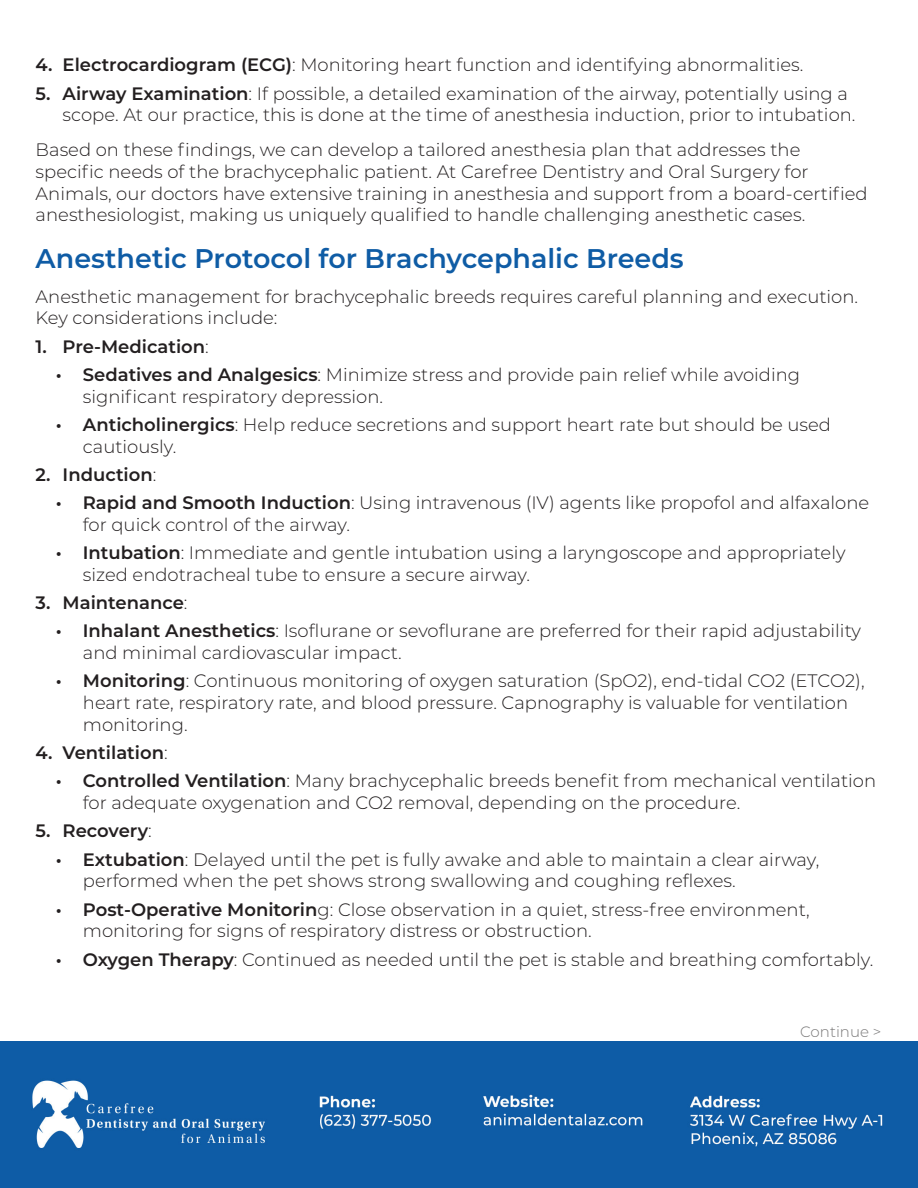
<style>
.page{position:relative;width:918px;height:1188px;background:#fff}
.page>*{position:absolute;margin:0;border:0;box-sizing:border-box;transform-origin:0 0}
.t1{font:600 27px "Montserrat";color:#0f5ca5}
.t2{font:300 18px/21.6px "Montserrat";color:#231f20}
.t3{font:600 18px "Montserrat";color:#231f20}
.t4{font:300 15px "Montserrat";color:#797878}
.s1{font-weight:600}
.s2{font-weight:300}
</style>
<div class="page">
<div style="left:0;top:1041px;width:918px;height:147px;background:#0e5ca6"></div>
<p class="t2" style="left:36px;top:54px;width:769px"><span class="s1">4. Electrocardiogram (ECG)</span>: Monitoring heart function and identifying abnormalities.</p>
<p class="t2" style="left:63px;top:82px;width:794px;text-indent:-27px"><span class="s1">5. Airway Examination</span>: If possible, a detailed examination of the airway, potentially using a scope. At our practice, this is done at the time of anesthesia induction, prior to intubation.</p>
<p class="t2" style="left:36px;top:139px;width:834px">Based on these findings, we can develop a tailored anesthesia plan that addresses the specific needs of the brachycephalic patient. At Carefree Dentistry and Oral Surgery for Animals, our doctors have extensive training in anesthesia and support from a board-certified anesthesiologist, making us uniquely qualified to handle challenging anesthetic cases.</p>
<p class="t1" style="left:36px;top:239px;width:650px">Anesthetic Protocol for Brachycephalic Breeds</p>
<p class="t2" style="left:36px;top:285px;width:824px">Anesthetic management for brachycephalic breeds requires careful planning and execution.<br>Key considerations include:</p>
<p class="t3" style="left:36px;top:333px;width:175px">1. Pre-Medication<span class="s2">:</span></p>
<p class="t2" style="left:83px;top:363px;width:719px;text-indent:-27px"><span class="s1">• Sedatives and Analgesics</span>: Minimize stress and provide pain relief while avoiding significant respiratory depression.</p>
<p class="t2" style="left:83px;top:413px;width:750px;text-indent:-27px"><span class="s1">• Anticholinergics</span>: Help reduce secretions and support heart rate but should be used cautiously.</p>
<p class="t3" style="left:36px;top:462px;width:122px">2. Induction<span class="s2">:</span></p>
<p class="t2" style="left:83px;top:491px;width:788px;text-indent:-27px"><span class="s1">• Rapid and Smooth Induction</span>: Using intravenous (IV) agents like propofol and alfaxalone for quick control of the airway.</p>
<p class="t2" style="left:83px;top:541px;width:764px;text-indent:-27px"><span class="s1">• Intubation</span>: Immediate and gentle intubation using a laryngoscope and appropriately sized endotracheal tube to ensure a secure airway.</p>
<p class="t3" style="left:36px;top:590px;width:153px">3. Maintenance<span class="s2">:</span></p>
<p class="t2" style="left:83px;top:620px;width:780px;text-indent:-27px"><span class="s1">• Inhalant Anesthetics</span>: Isoflurane or sevoflurane are preferred for their rapid adjustability and minimal cardiovascular impact.</p>
<p class="t2" style="left:83px;top:670px;width:783px;text-indent:-27px"><span class="s1">• Monitoring</span>: Continuous monitoring of oxygen saturation (SpO2), end-tidal CO2 (ETCO2), heart rate, respiratory rate, and blood pressure. Capnography is valuable for ventilation monitoring.</p>
<p class="t3" style="left:36px;top:740px;width:133px">4. Ventilation<span class="s2">:</span></p>
<p class="t2" style="left:83px;top:770px;width:795px;text-indent:-27px"><span class="s1">• Controlled Ventilation</span>: Many brachycephalic breeds benefit from mechanical ventilation for adequate oxygenation and CO2 removal, depending on the procedure.</p>
<p class="t3" style="left:36px;top:818px;width:118px">5. Recovery<span class="s2">:</span></p>
<p class="t2" style="left:83px;top:848px;width:738px;text-indent:-27px"><span class="s1">• Extubation</span>: Delayed until the pet is fully awake and able to maintain a clear airway, performed when the pet shows strong swallowing and coughing reflexes.</p>
<p class="t2" style="left:83px;top:898px;width:728px;text-indent:-27px"><span class="s1">• Post-Operative Monitorin</span>g: Close observation in a quiet, stress-free environment, monitoring for signs of respiratory distress or obstruction.</p>
<p class="t2" style="left:56px;top:948px;width:819px"><span class="s1">• Oxygen Therapy</span>: Continued as needed until the pet is stable and breathing comfortably.</p>
<p class="t4" style="left:800px;top:1021px;width:83px">Continue &gt;</p>
</div>
